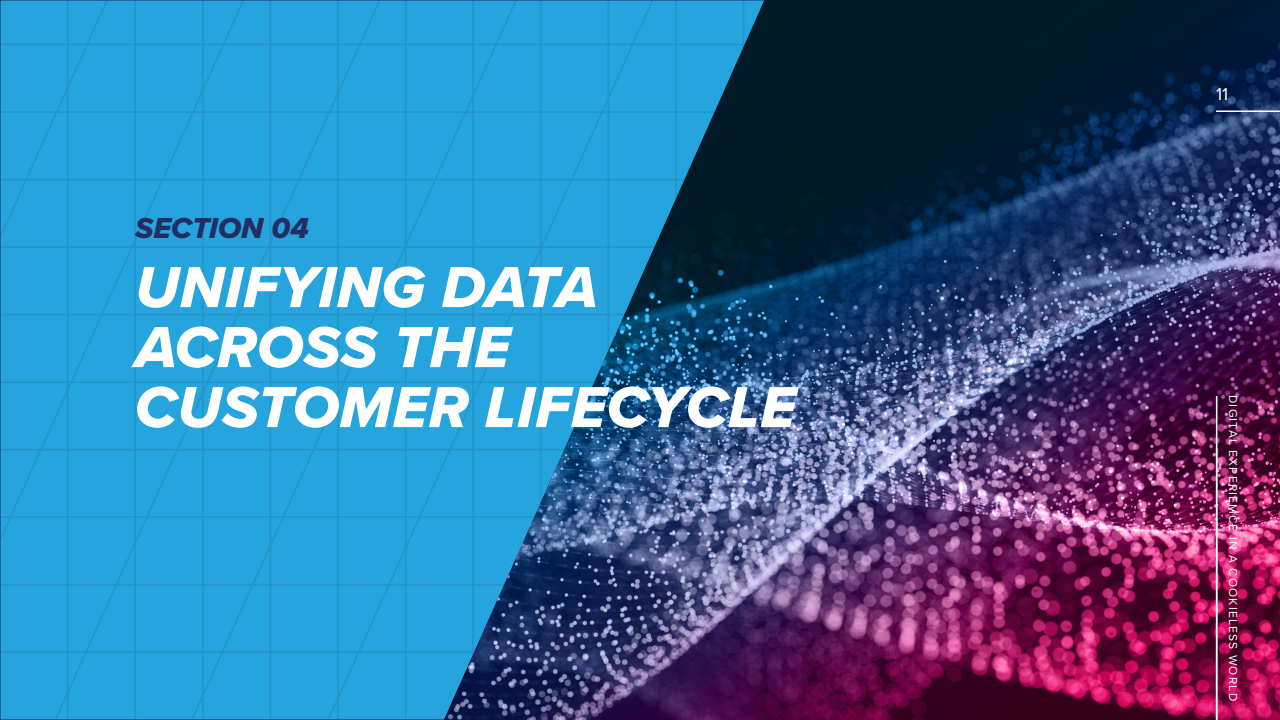
<style>
.page{position:relative;width:1280px;height:720px;background:#fff}
.page>*{position:absolute;margin:0;border:0;box-sizing:border-box;transform-origin:0 0}
.t1{font:60px/60px "Proxima Nova Extrabld It";letter-spacing:.01em;color:#fff}
.t2{font:30px "Proxima Nova Extrabld It";letter-spacing:.005em;color:#232d61}
.t3{font:18px "Proxima Nova";color:#fff}
.t4{font:12px "Proxima Nova";letter-spacing:.1em;color:#fff}
</style>
<div class="page">
<div style="left:2px;top:2px;width:440px;height:716px;background:#26a4dd"></div>
<img style="left:442px;top:0;width:838px;height:720px">
<hr style="left:1216px;top:396px;width:1px;height:324px;background:#fff">
<hr style="left:1216px;top:110px;width:64px;height:2px;background:#fff">
<p class="t2" style="left:135px;top:206px;width:175px">SECTION 04</p>
<p class="t1" style="left:135px;top:256px;width:662px">UNIFYING DATA<br>ACROSS THE<br>CUSTOMER LIFECYCLE</p>
<p class="t3" style="left:1216px;top:81px;width:14px">11</p>
<p class="t4" style="left:1242px;top:395px;width:308px;rotate:90deg">DIGITAL EXPERIEMCE IN A COOKIELESS WORLD</p>
</div>
